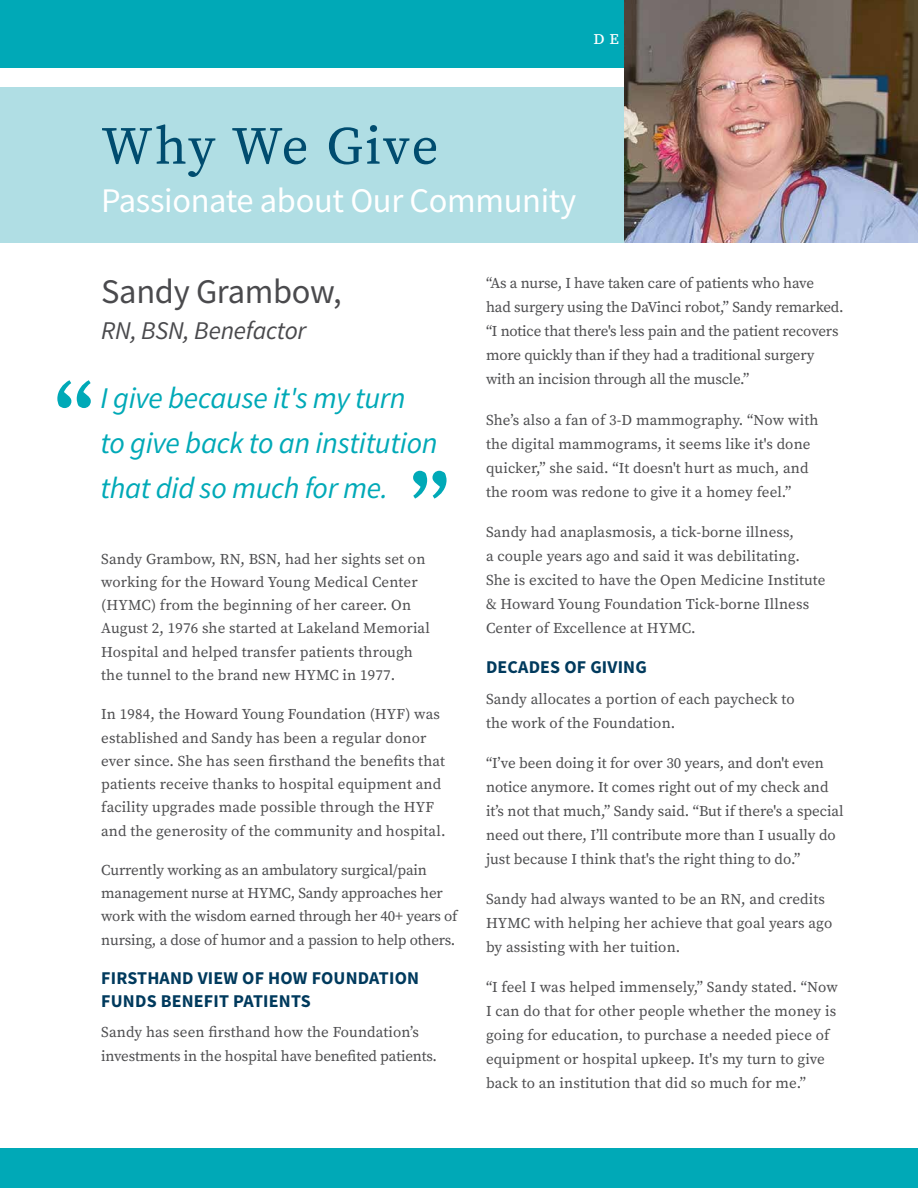
<style>
.page{position:relative;width:918px;height:1188px;background:#fff}
.page>*{position:absolute;margin:0;border:0;box-sizing:border-box;transform-origin:0 0}
.t1{font:53.25px "Source Serif Pro";letter-spacing:.035em;color:#004c6f}
.t2{font:34.5px "Source Sans Pro";letter-spacing:-.01em;color:#fff}
.t3{font:34.5px "Source Sans Pro";letter-spacing:-.01em;color:#4a4a4d}
.t4{font:italic 30px/45px "Source Sans Pro";letter-spacing:-.01em;color:#00a9b7}
.t5{font:italic 25.5px "Source Sans Pro";letter-spacing:-.01em;color:#4a4a4d}
.t6{font:700 18px/23.2px "Source Sans Pro";letter-spacing:.01em;color:#003a5d}
.t7{font:15px/24px "Source Serif Pro";letter-spacing:.005em;color:#4d4d4f}
</style>
<div class="page">
<svg style="left:413px;top:471px;width:34px;height:28px"></svg>
<svg style="left:57px;top:380px;width:34px;height:28px"></svg>
<div style="left:0;top:0;width:918px;height:68px;background:#00a9b7"></div>
<div style="left:0;top:88px;width:918px;height:155px;background:#b0dee4"></div>
<div style="left:0;top:1148px;width:918px;height:40px;background:#00a9b7"></div>
<img style="left:624px;top:0;width:294px;height:243px">
<h1 class="t1" style="left:101px;top:110px;width:339px">Why We Give</h1>
<h2 class="t2" style="left:101px;top:178px;width:477px">Passionate about Our Community</h2>
<h2 class="t3" style="left:101px;top:270px;width:242px">Sandy Grambow,</h2>
<h3 class="t5" style="left:101px;top:315px;width:207px">RN, BSN, Benefactor</h3>
<h3 class="t4" style="left:100px;top:376px;width:339px">I give because it's my turn to give back to an institution that did so much for me.</h3>
<p class="t7" style="left:101px;top:547px;width:330px;line-height:23.2px">Sandy Grambow, RN, BSN, had her sights set on working for the Howard Young Medical Center (HYMC) from the beginning of her career. On August 2, 1976 she started at Lakeland Memorial Hospital and helped transfer patients through the tunnel to the brand new HYMC in 1977.</p>
<p class="t7" style="left:101px;top:703px;width:346px;line-height:23.2px">In 1984, the Howard Young Foundation (HYF) was established and Sandy has been a regular donor ever since. She has seen firsthand the benefits that patients receive thanks to hospital equipment and facility upgrades made possible through the HYF and the generosity of the community and hospital.</p>
<p class="t7" style="left:101px;top:858px;width:358px;line-height:23.2px">Currently working as an ambulatory surgical/pain management nurse at HYMC, Sandy approaches her work with the wisdom earned through her 40+ years of nursing, a dose of humor and a passion to help others.</p>
<p class="t6" style="left:101px;top:967px;width:319px">FIRSTHAND VIEW OF HOW FOUNDATION<br>FUNDS BENEFIT PATIENTS</p>
<p class="t7" style="left:101px;top:1021px;width:337px;line-height:23.2px">Sandy has seen firsthand how the Foundation’s investments in the hospital have benefited patients.</p>
<p class="t7" style="left:486px;top:271px;width:359px">“As a nurse, I have taken care of patients who have<br>had surgery using the DaVinci robot,” Sandy remarked. “I notice that there's less pain and the patient recovers more quickly than if they had a traditional surgery with an incision through all the muscle.”</p>
<p class="t7" style="left:486px;top:408px;width:334px">She’s also a fan of 3-D mammography. “Now with the digital mammograms, it seems like it's done quicker,” she said. “It doesn't hurt as much, and the room was redone to give it a homey feel.”</p>
<p class="t7" style="left:486px;top:520px;width:341px">Sandy had anaplasmosis, a tick-borne illness,<br>a couple years ago and said it was debilitating.<br>She is excited to have the Open Medicine Institute &amp; Howard Young Foundation Tick-borne Illness Center of Excellence at HYMC.</p>
<p class="t6" style="left:486px;top:656px;width:162px">DECADES OF GIVING</p>
<p class="t7" style="left:486px;top:687px;width:310px">Sandy allocates a portion of each paycheck to the work of the Foundation.</p>
<p class="t7" style="left:486px;top:751px;width:359px">“I’ve been doing it for over 30 years, and don't even notice anymore. It comes right out of my check and it’s not that much,” Sandy said. “But if there's a special need out there, I’ll contribute more than I usually do just because I think that's the right thing to do.”</p>
<p class="t7" style="left:486px;top:887px;width:348px">Sandy had always wanted to be an RN, and credits<br>HYMC with helping her achieve that goal years ago by assisting with her tuition.</p>
<p class="t7" style="left:486px;top:975px;width:354px">“I feel I was helped immensely,” Sandy stated. “Now I can do that for other people whether the money is going for education, to purchase a needed piece of equipment or hospital upkeep. It's my turn to give back to an institution that did so much for me.”</p>
</div>
